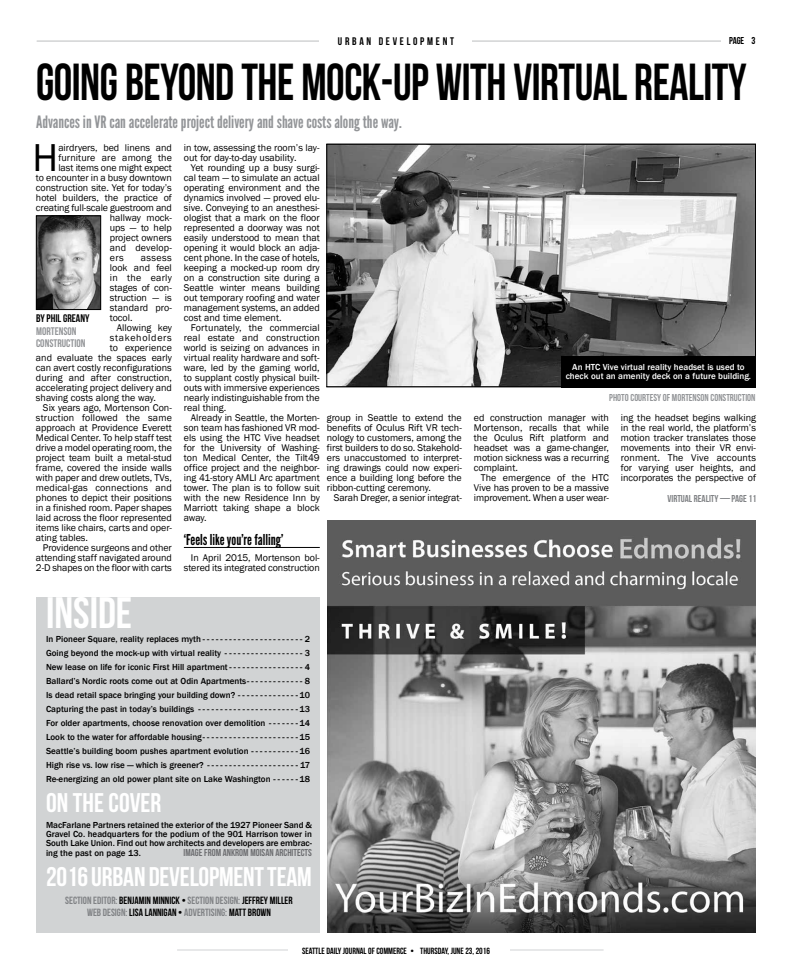
<style>
.page{position:relative;width:792px;height:972px;background:#fff}
.page>*{position:absolute;margin:0;border:0;box-sizing:border-box;transform-origin:0 0}
.t1{font:52px "Bebas Neue";letter-spacing:-.01em;color:#000;scale:.9 1}
.t2{font:44px "Bebas Neue";color:#fff}
.t3{font:40px "Franklin Gothic";color:#000}
.t4{font:27px "Bebas Neue";letter-spacing:-.005em;color:#fff}
.t5{font:17px "League Gothic";color:#939598}
.t6{font:15px "League Gothic";color:#000}
.t7{font:11px/12px "Bebas Neue";color:#939598}
.t8{font:11px "Bebas Neue";letter-spacing:.25em;color:#000}
.t9{font:11px "Bebas Neue";color:#000}
.t10{font:10.5px/12px "Bebas Neue";color:#000;text-align:center}
.t11{font:10px/10px "Franklin Gothic";color:#000;text-align:justify}
.t12{font:10px "Bebas Neue";color:#939598}
.t13{font:10px "Bebas Neue";color:#6d6e71}
.t14{font:10px "Bebas Neue";color:#808285}
.t15{font:10px "Franklin Gothic";letter-spacing:.07em;color:#000}
.t16{font:10px "Bebas Neue";color:#000}
.t17{font:500 9px/14px "Franklin Gothic";color:#000;text-align:justify}
.t18{font:500 9px/9px "Franklin Gothic";color:#fff;text-align:center}
.t19{font:9px "Bebas Neue";color:#000}
.s1{color:#fff}
.s2{color:#808285}
</style>
<div class="page">
<hr style="left:36px;top:41px;width:720px;height:1px;background:#d1d3d4">
<div style="left:319px;top:36px;width:153px;height:12px;background:#fff"></div>
<div style="left:721px;top:36px;width:36px;height:14px;background:#fff"></div>
<hr style="left:177px;top:950px;width:427px;height:1px;background:#d1d3d4">
<div style="left:288px;top:942px;width:222px;height:18px;background:#fff"></div>
<img style="left:327px;top:520px;width:429px;height:412px">
<hr style="left:184px;top:547px;width:136px;height:1px;background:#000">
<img style="left:38px;top:218px;width:61px;height:90px">
<div style="left:36px;top:216px;width:65px;height:94px;border:1px solid #000"></div>
<img style="left:329px;top:146px;width:425px;height:239px">
<div style="left:327px;top:144px;width:429px;height:243px;border:1px solid #000"></div>
<div style="left:561px;top:356px;width:195px;height:31px;background:#000"></div>
<div style="left:36px;top:597px;width:284px;height:335px;background:#d1d3d4"></div>
<p class="t8" style="left:338px;top:35px;width:118px">URBAN DEVELOPMENT</p>
<p class="t16" style="left:729px;top:35px;width:29px">PAGE <span class="s1">XX</span>3</p>
<h1 class="t1" style="left:36px;top:53px;width:791px">GOING BEYOND THE MOCK-UP WITH VIRTUAL REALITY</h1>
<h3 class="t5" style="left:36px;top:111px;width:367px">Advances in VR can accelerate project delivery and shave costs along the way.</h3>
<h3 class="t3" style="left:33px;top:133px;width:27px">H</h3>
<p class="t11" style="left:58px;top:143px;width:115px">airdryers, bed linens and</p>
<p class="t11" style="left:58px;top:153px;width:115px">furniture are among the</p>
<p class="t11" style="left:58px;top:163px;width:115px">last items one might expect</p>
<p class="t11" style="left:36px;top:173px;width:137px">to encounter in a busy downtown</p>
<p class="t11" style="left:36px;top:183px;width:137px">construction site. Yet for today’s</p>
<p class="t11" style="left:36px;top:193px;width:137px">hotel builders, the practice of</p>
<p class="t11" style="left:36px;top:203px;width:137px">creating full-scale guestroom and</p>
<p class="t11" style="left:110px;top:213px;width:64px">hallway mock-</p>
<p class="t11" style="left:110px;top:223px;width:64px">ups — to help</p>
<p class="t11" style="left:110px;top:233px;width:64px">project owners</p>
<p class="t11" style="left:110px;top:243px;width:64px">and develop-</p>
<p class="t11" style="left:110px;top:253px;width:15px">ers</p>
<p class="t11" style="left:110px;top:253px;width:64px;text-indent:31px">assess look and feel in the early stages of con&shy;struction — is standard pro&shy;tocol.</p>
<p class="t11" style="left:117px;top:323px;width:57px">Allowing key</p>
<p class="t15" style="left:110px;top:332px;width:64px">stakeholders</p>
<p class="t11" style="left:110px;top:343px;width:64px">to experience</p>
<p class="t11" style="left:36px;top:353px;width:137px">and evaluate the spaces early</p>
<p class="t11" style="left:36px;top:363px;width:137px">can avert costly reconfigurations</p>
<p class="t11" style="left:36px;top:373px;width:137px">during and after construction,</p>
<p class="t11" style="left:36px;top:383px;width:137px">accelerating project delivery and</p>
<p class="t11" style="left:36px;top:393px;width:122px">shaving costs along the way.</p>
<p class="t11" style="left:43px;top:403px;width:130px">Six years ago, Mortenson Con-</p>
<p class="t11" style="left:36px;top:413px;width:137px">struction followed the same</p>
<p class="t11" style="left:36px;top:423px;width:137px">approach at Providence Everett</p>
<p class="t11" style="left:36px;top:433px;width:137px">Medical Center. To help staff test</p>
<p class="t11" style="left:36px;top:443px;width:137px">drive a model operating room, the</p>
<p class="t11" style="left:36px;top:453px;width:137px">project team built a metal-stud</p>
<p class="t11" style="left:36px;top:463px;width:137px">frame, covered the inside walls</p>
<p class="t11" style="left:36px;top:473px;width:137px">with paper and drew outlets, TVs,</p>
<p class="t11" style="left:36px;top:483px;width:137px">medical-gas connections and</p>
<p class="t11" style="left:36px;top:493px;width:137px">phones to depict their positions</p>
<p class="t11" style="left:36px;top:503px;width:137px">in a finished room. Paper shapes</p>
<p class="t11" style="left:36px;top:513px;width:137px">laid across the floor represented</p>
<p class="t11" style="left:36px;top:523px;width:137px">items like chairs, carts and oper-</p>
<p class="t11" style="left:36px;top:533px;width:54px">ating tables.</p>
<p class="t11" style="left:43px;top:543px;width:130px">Providence surgeons and other</p>
<p class="t11" style="left:36px;top:553px;width:137px">attending staff navigated around</p>
<p class="t11" style="left:36px;top:563px;width:137px">2-D shapes on the floor with carts</p>
<p class="t9" style="left:36px;top:312px;width:55px">BY PHIL GREANY</p>
<p class="t7" style="left:36px;top:325px;width:51px">MORTENSON<br>CONSTRUCTION</p>
<p class="t11" style="left:184px;top:143px;width:137px">in tow, assessing the room’s lay&shy;out for day-to-day usability.</p>
<p class="t11" style="left:184px;top:163px;width:137px;text-indent:7px">Yet rounding up a busy surgi&shy;cal team — to simulate an actual operating environment and the dynamics involved — proved elu&shy;sive. Conveying to an anesthesi&shy;ologist that a mark on the floor represented a doorway was not easily understood to mean that opening it would block an adja&shy;cent phone. In the case of hotels, keeping a mocked-up room dry on a construction site during a Seattle winter means building out temporary roofing and water management systems, an added cost and time element.</p>
<p class="t11" style="left:184px;top:323px;width:137px;text-indent:7px">Fortunately, the commercial real estate and construction world is seizing on advances in virtual reality hardware and soft&shy;ware, led by the gaming world, to supplant costly physical built&shy;outs with immersive experiences nearly indistinguishable from the real thing.</p>
<p class="t11" style="left:184px;top:413px;width:137px;text-indent:7px">Already in Seattle, the Morten&shy;son team has fashioned VR mod&shy;els using the HTC Vive headset for the University of Washing&shy;ton Medical Center, the Tilt49 office project and the neighbor&shy;ing 41-story AMLI Arc apartment tower. The plan is to follow suit with the new Residence Inn by Marriott taking shape a block away.</p>
<h3 class="t6" style="left:184px;top:531px;width:101px">‘Feels like you’re falling’</h3>
<p class="t11" style="left:184px;top:553px;width:137px;text-align:right">In April 2015, Mortenson bol&shy;stered its integrated construction</p>
<p class="t11" style="left:327px;top:412px;width:137px">group in Seattle to extend the benefits of Oculus Rift VR tech&shy;nology to customers, among the first builders to do so. Stakehold&shy;ers unaccustomed to interpret&shy;ing drawings could now experi&shy;ence a building long before the ribbon-cutting ceremony.</p>
<p class="t11" style="left:334px;top:492px;width:130px">Sarah Dreger, a senior integrat-</p>
<h2 class="t2" style="left:46px;top:588px;width:88px">INSIDE</h2>
<p class="t17" style="left:46px;top:632px;width:266px">In Pioneer Square, reality replaces myth - - - - - - - - - - - - - - - - - - - - - - - 2<br>Going beyond the mock-up with virtual reality - - - - - - - - - - - - - - - - - - 3<br>New lease on life for iconic First Hill apartment - - - - - - - - - - - - - - - - - 4<br>Ballard’s Nordic roots come out at Odin Apartments - - - - - - - - - - - - - 8<br>Is dead retail space bringing your building down? - - - - - - - - - - - - - 10<br>Capturing the past in today’s buildings - - - - - - - - - - - - - - - - - - - - - - 13<br>For older apartments, choose renovation over demolition - - - - - - 14<br>Look to the water for affordable housing - - - - - - - - - - - - - - - - - - - - - 15<br>Seattle’s building boom pushes apartment evolution - - - - - - - - - - 16<br>High rise vs. low rise — which is greener? - - - - - - - - - - - - - - - - - - - - - 17<br>Re-energizing an old power plant site on Lake Washington - - - - - 18</p>
<h3 class="t4" style="left:46px;top:787px;width:117px">ON THE COVER</h3>
<p class="t17" style="left:46px;top:820px;width:267px;line-height:9px">MacFarlane Partners retained the exterior of the 1927 Pioneer Sand &amp; Gravel Co. headquarters for the podium of the 901 Harrison tower in South Lake Union. Find out how architects and developers are embrac -</p>
<p class="t17" style="left:46px;top:846px;width:96px">ing the past on page 13.</p>
<p class="t13" style="left:184px;top:847px;width:130px">IMAGE FROM ANKROM MOISAN ARCHITECTS</p>
<h3 class="t4" style="left:46px;top:861px;width:267px">2016 URBAN DEVELOPMENT TEAM</h3>
<p class="t10" style="left:65px;top:894px;width:229px"><span class="s2">SECTION EDITOR:</span> BENJAMIN MINNICK • <span class="s2">SECTION DESIGN:</span> JEFFREY MILLER<br><span class="s2">WEB DESIGN:</span> LISA LANNIGAN • <span class="s2">ADVERTISING:</span> MATT BROWN</p>
<p class="t18" style="left:566px;top:363px;width:187px">An HTC Vive virtual reality headset is used to check out an amenity deck on a future building.</p>
<p class="t12" style="left:609px;top:392px;width:148px">PHOTO COURTESY OF MORTENSON CONSTRUCTION</p>
<p class="t11" style="left:474px;top:412px;width:137px">ed construction manager with Mortenson, recalls that while the Oculus Rift platform and headset was a game-changer, motion sickness was a recurring complaint.</p>
<p class="t11" style="left:474px;top:472px;width:137px;text-indent:7px">The emergence of the HTC Vive has proven to be a massive improvement. When a user wear-</p>
<p class="t11" style="left:621px;top:412px;width:137px">ing the headset begins walking in the real world, the platform’s motion tracker translates those movements into their VR envi&shy;ronment. The Vive accounts for varying user heights, and incorporates the perspective of</p>
<p class="t14" style="left:667px;top:493px;width:90px">VIRTUAL REALITY — PAGE 11</p>
<p class="t19" style="left:302px;top:946px;width:189px">SEATTLE DAILY JOURNAL OF COMMERCE • THURSDAY, JUNE 23, 2016</p>
</div>
